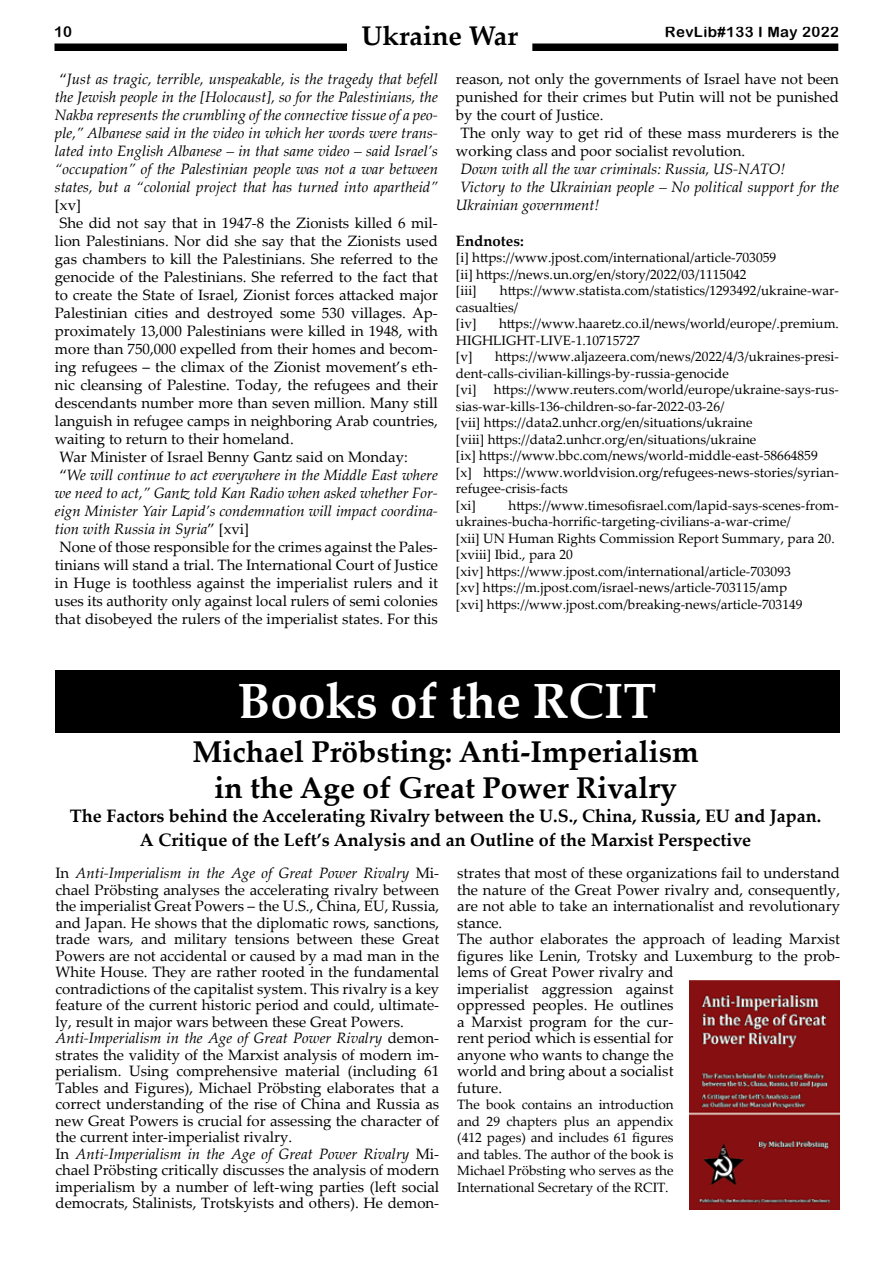
<style>
.page{position:relative;width:893px;height:1263px;background:#fff}
.page>*{position:absolute;margin:0;border:0;box-sizing:border-box;transform-origin:0 0}
.t1{font:700 49.5px "Palatino Linotype";color:#fff}
.t2{font:700 30px/36px "Palatino Linotype";color:#000;text-align:center}
.t3{font:700 27px "Palatino Linotype";color:#000}
.t4{font:700 18px/24px "Palatino Linotype";color:#000;text-align:center}
.t5{font:15px/16.5px "Palatino Linotype";color:#000}
.t6{font:italic 15px/18px "Palatino Linotype";color:#000;text-align:center}
.t7{font:15px "Arial Rounded MT Bold";letter-spacing:.025em;color:#000}
.t8{font:700 15px "Palatino Linotype";color:#000}
.t9{font:13.5px/16.5px "Palatino Linotype";color:#000}
.s1{font-style:normal}
.s2{font-style:italic}
</style>
<div class="page">
<div style="left:54px;top:44px;width:785px;height:7px;background:#000"></div>
<img style="left:689px;top:981px;width:151px;height:228px">
<div style="left:55px;top:669px;width:785px;height:63px;background:#000"></div>
<div style="left:348px;top:25px;width:184px;height:29px;background:#fff"></div>
<h3 class="t3" style="left:361px;top:16px;width:158px">Ukraine War</h3>
<p class="t7" style="left:54px;top:23px;width:20px">10</p>
<p class="t7" style="left:665px;top:23px;width:175px">RevLib#133 I May 2022</p>
<p class="t6" style="left:55px;top:69px;width:384px"><span class="s1">“</span>Just as tragic, terrible, unspeakable, is the tragedy that befell the Jewish people in the [Holocaust], so for the Palestinians, the Nakba represents the crumbling of the connective tissue of a peo&shy;ple,” Albanese said in the video in which her words were trans&shy;lated into English Albanese – in that same video – said Israel’s “occupation” of the Palestinian people was not a war between states, but a “colonial project that has turned into apartheid”</p>
<p class="t5" style="left:55px;top:196px;width:28px">[xv]</p>
<p class="t5" style="left:59px;top:214px;width:380px">She did not say that in 1947-8 the Zionists killed 6 mil-</p>
<p class="t5" style="left:55px;top:232px;width:384px">lion Palestinians. Nor did she say that the Zionists used</p>
<p class="t5" style="left:55px;top:250px;width:384px">gas chambers to kill the Palestinians. She referred to the</p>
<p class="t5" style="left:55px;top:268px;width:384px">genocide of the Palestinians. She referred to the fact that</p>
<p class="t5" style="left:55px;top:286px;width:384px">to create the State of Israel, Zionist forces attacked major</p>
<p class="t5" style="left:55px;top:304px;width:384px">Palestinian cities and destroyed some 530 villages. Ap-</p>
<p class="t5" style="left:55px;top:322px;width:384px">proximately 13,000 Palestinians were killed in 1948, with</p>
<p class="t5" style="left:55px;top:340px;width:384px">more than 750,000 expelled from their homes and becom-</p>
<p class="t5" style="left:55px;top:358px;width:384px">ing refugees – the climax of the Zionist movement’s eth-</p>
<p class="t5" style="left:55px;top:376px;width:384px">nic cleansing of Palestine. Today, the refugees and their</p>
<p class="t5" style="left:55px;top:394px;width:384px">descendants number more than seven million. Many still</p>
<p class="t5" style="left:55px;top:412px;width:384px">languish in refugee camps in neighboring Arab countries,</p>
<p class="t5" style="left:55px;top:430px;width:240px">waiting to return to their homeland.</p>
<p class="t5" style="left:59px;top:448px;width:350px">War Minister of Israel Benny Gantz said on Monday:</p>
<p class="t6" style="left:59px;top:465px;width:380px"><span class="s1">“</span>We will continue to act everywhere in the Middle East where</p>
<p class="t6" style="left:55px;top:483px;width:384px">we need to act,” Gantz told Kan Radio when asked whether For-</p>
<p class="t6" style="left:55px;top:501px;width:384px">eign Minister Yair Lapid’s condemnation will impact coordina-</p>
<p class="t6" style="left:55px;top:519px;width:196px">tion with Russia in Syria<span class="s1">” [xvi]</span></p>
<p class="t5" style="left:59px;top:538px;width:380px">None of those responsible for the crimes against the Pales-</p>
<p class="t5" style="left:55px;top:556px;width:384px">tinians will stand a trial. The International Court of Justice</p>
<p class="t5" style="left:55px;top:574px;width:384px">in Huge is toothless against the imperialist rulers and it</p>
<p class="t5" style="left:55px;top:592px;width:384px">uses its authority only against local rulers of semi colonies</p>
<p class="t5" style="left:55px;top:610px;width:384px">that disobeyed the rulers of the imperialist states. For this</p>
<p class="t5" style="left:456px;top:70px;width:384px">reason, not only the governments of Israel have not been</p>
<p class="t5" style="left:456px;top:88px;width:384px">punished for their crimes but Putin will not be punished</p>
<p class="t5" style="left:456px;top:106px;width:149px">by the court of Justice.</p>
<p class="t5" style="left:460px;top:124px;width:380px">The only way to get rid of these mass murderers is the</p>
<p class="t5" style="left:456px;top:142px;width:291px">working class and poor socialist revolution.</p>
<p class="t6" style="left:460px;top:159px;width:327px">Down with all the war criminals: Russia, US-NATO!</p>
<p class="t6" style="left:460px;top:177px;width:380px">Victory to the Ukrainian people – No political support for the</p>
<p class="t6" style="left:456px;top:195px;width:145px">Ukrainian government!</p>
<p class="t8" style="left:456px;top:230px;width:69px">Endnotes:</p>
<p class="t9" style="left:456px;top:249px;width:322px">[i] https://www.jpost.com/international/article-703059 [ii] https://news.un.org/en/story/2022/03/1115042<br>[iii]</p>
<p class="t9" style="left:456px;top:282px;width:384px;text-indent:44px">https://www.statista.com/statistics/1293492/ukraine-war&shy;casualties/<br>[iv]</p>
<p class="t9" style="left:456px;top:315px;width:384px;text-indent:43px">https://www.haaretz.co.il/news/world/europe/.premium.<br>HIGHLIGHT-LIVE-1.10715727<br>[v]</p>
<p class="t9" style="left:456px;top:348px;width:384px;text-indent:39px">https://www.aljazeera.com/news/2022/4/3/ukraines-presi&shy;dent-calls-civilian-killings-by-russia-genocide<br>[vi]</p>
<p class="t9" style="left:456px;top:381px;width:384px;text-indent:38px">https://www.reuters.com/world/europe/ukraine-says-rus&shy;sias-war-kills-136-children-so-far-2022-03-26/<br>[vii] https://data2.unhcr.org/en/situations/ukraine<br>[viii] https://data2.unhcr.org/en/situations/ukraine<br>[ix] https://www.bbc.com/news/world-middle-east-58664859<br>[x] https://www.worldvision.org/refugees-news-stories/syrian&shy;refugee-crisis-facts<br>[xi]</p>
<p class="t9" style="left:456px;top:496px;width:384px;text-indent:53px">https://www.timesofisrael.com/lapid-says-scenes-from&shy;ukraines-bucha-horrific-targeting-civilians-a-war-crime/<br>[xii] UN Human Rights Commission Report Summary, para 20. [xviii] Ibid., para 20<br>[xiv] https://www.jpost.com/international/article-703093<br>[xv] https://m.jpost.com/israel-news/article-703115/amp<br>[xvi] https://www.jpost.com/breaking-news/article-703149</p>
<h1 class="t1" style="left:238px;top:666px;width:420px">Books of the RCIT</h1>
<h2 class="t2" style="left:192px;top:733px;width:508px">Michael Pröbsting: Anti-Imperialism in the Age of Great Power Rivalry</h2>
<p class="t4" style="left:70px;top:803px;width:753px">The Factors behind the Accelerating Rivalry between the U.S., China, Russia, EU and Japan.<br>A Critique of the Left’s Analysis and an Outline of the Marxist Perspective</p>
<p class="t5" style="left:56px;top:864px;width:385px">In <span class="s2">Anti-Imperialism in the Age of Great Power Rivalry</span> Mi&shy;chael Pröbsting analyses the accelerating rivalry between the imperialist Great Powers – the U.S., China, EU, Russia, and Japan. He shows that the diplomatic rows, sanctions, trade wars, and military tensions between these Great Powers are not accidental or caused by a mad man in the White House. They are rather rooted in the fundamental contradictions of the capitalist system. This rivalry is a key feature of the current historic period and could, ultimate&shy;ly, result in major wars between these Great Powers.<br><span class="s2">Anti-Imperialism in the Age of Great Power Rivalry</span> demon&shy;strates the validity of the Marxist analysis of modern im&shy;perialism. Using comprehensive material (including 61<br>Tables and Figures), Michael Pröbsting elaborates that a correct understanding of the rise of China and Russia as new Great Powers is crucial for assessing the character of the current inter-imperialist rivalry.<br>In <span class="s2">Anti-Imperialism in the Age of Great Power Rivalry</span> Mi&shy;chael Pröbsting critically discusses the analysis of modern imperialism by a number of left-wing parties (left social democrats, Stalinists, Trotskyists and others). He demon-</p>
<p class="t5" style="left:457px;top:864px;width:384px">strates that most of these organizations fail to understand the nature of the Great Power rivalry and, consequently, are not able to take an internationalist and revolutionary stance.<br>The author elaborates the approach of leading Marxist figures like Lenin, Trotsky and Luxemburg to the prob&shy;lems of Great Power rivalry and<br>imperialist aggression against<br>oppressed peoples. He outlines<br>a Marxist program for the cur-<br>rent period which is essential for<br>anyone who wants to change the<br>world and bring about a socialist<br>future.</p>
<p class="t9" style="left:457px;top:1096px;width:218px;text-align:justify">The book contains an introduction and 29 chapters plus an appendix (412 pages) and includes 61 figures and tables. The author of the book is Michael Pröbsting who serves as the International Secretary of the RCIT.</p>
</div>
